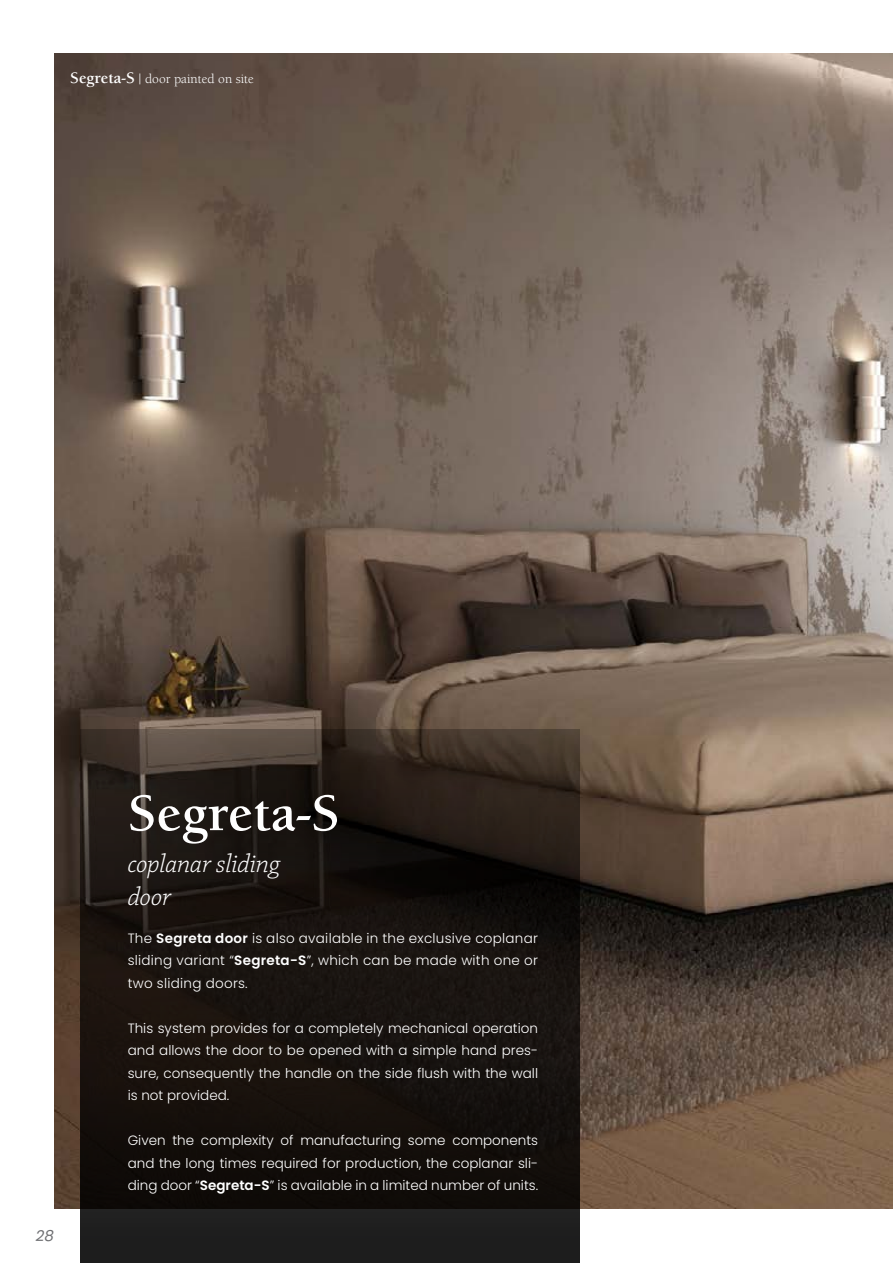
<style>
.page{position:relative;width:893px;height:1263px;background:#fff}
.page>*{position:absolute;margin:0;border:0;box-sizing:border-box;transform-origin:0 0}
.t1{font:700 54px "Berkeley";color:#fff}
.t2{font:italic 300 27px/33px "Chaparral Pro";letter-spacing:-.01em;color:#fff}
.t3{font:italic 15px "Poppins";color:#6d6e71}
.t4{font:300 13.5px/22.5px "Poppins";color:#fff;text-align:justify}
.t5{font:13.5px "Berkeley";color:#fff}
.s1{font-weight:700;font-size:16.5px}
.s2{font-weight:600}
</style>
<div class="page">
<img style="left:54px;top:54px;width:839px;height:1155px">
<svg style="left:81px;top:729px;width:499px;height:534px;background:#1c1612"></svg>
<p class="t5" style="left:70px;top:71px;width:185px"><span class="s1">Segreta-S</span> | door painted on site</p>
<p class="t3" style="left:36px;top:1227px;width:20px">28</p>
<h1 class="t1" style="left:128px;top:784px;width:214px">Segreta-S</h1>
<h2 class="t2" style="left:128px;top:848px;width:154px">coplanar sliding door</h2>
<p class="t4" style="left:128px;top:927px;width:412px">The <span class="s2">Segreta door</span> is also available in the exclusive coplanar sliding variant “<span class="s2">Segreta-S</span>”, which can be made with one or two sliding doors.</p>
<p class="t4" style="left:128px;top:1017px;width:412px">This system provides for a completely mechanical operation and allows the door to be opened with a simple hand pres&shy;sure, consequently the handle on the side flush with the wall is not provided.</p>
<p class="t4" style="left:128px;top:1129px;width:412px">Given the complexity of manufacturing some components and the long times required for production, the coplanar sli&shy;ding door “<span class="s2">Segreta-S</span>” is available in a limited number of units.</p>
</div>
